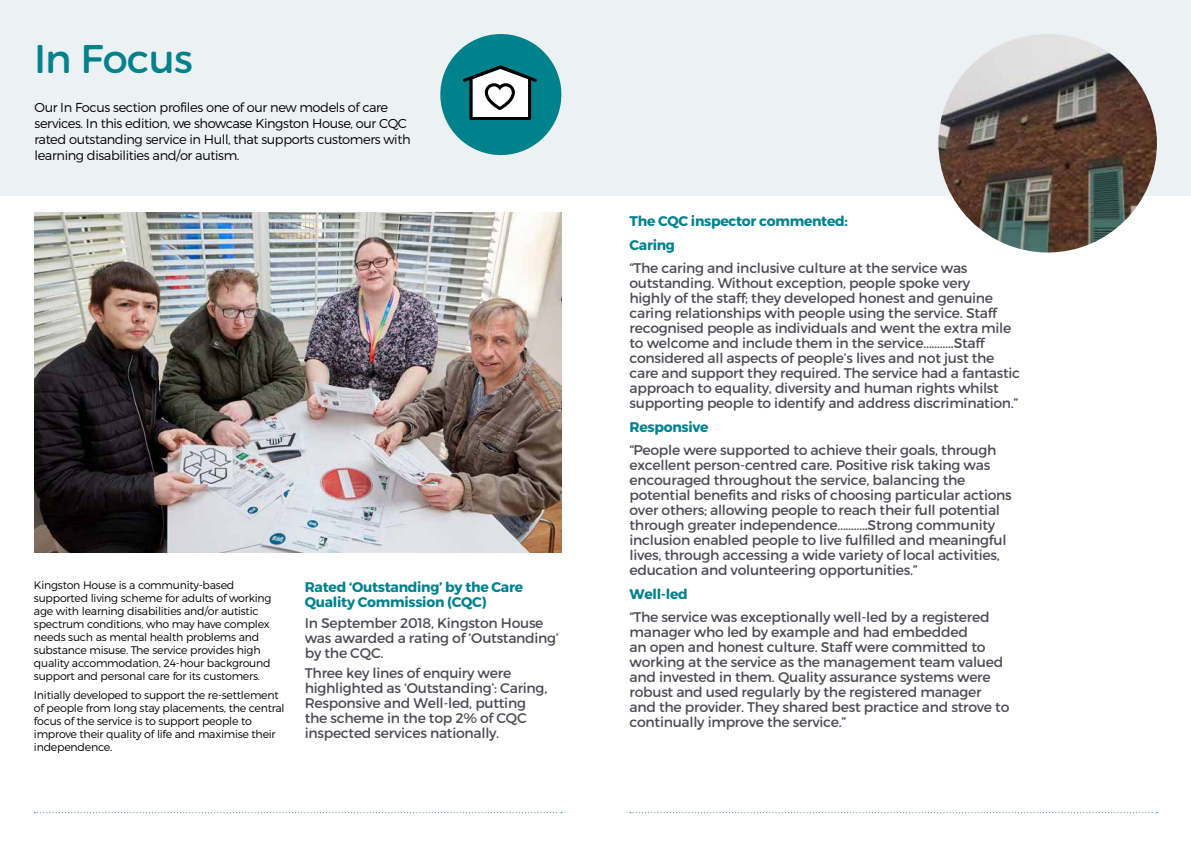
<style>
.page{position:relative;width:1191px;height:842px;background:#fff}
.page>*{position:absolute;margin:0;border:0;box-sizing:border-box;transform-origin:0 0}
.t1{font:40px "Trueno Round";letter-spacing:-.02em;color:#00828d}
.t2{font:14px/15px "Trueno Round";letter-spacing:-.02em;color:#4d4e56}
.t3{font:14px/15px "Trueno Round Bd";letter-spacing:-.02em;color:#00828d}
.t4{font:13px/16px "Trueno Lt";letter-spacing:-.03em;color:#000}
.t5{font:11px/13px "Trueno Lt";letter-spacing:-.02em;color:#000}
</style>
<div class="page">
<svg style="left:630px;top:812px;width:527px;height:1px"></svg>
<svg style="left:35px;top:812px;width:527px;height:1px"></svg>
<div style="left:0;top:0;width:1191px;height:196px;background:#ecf1f3"></div>
<svg style="left:440px;top:34px;width:122px;height:122px"></svg>
<img style="left:34px;top:213px;width:527px;height:339px">
<img style="left:938px;top:34px;width:219px;height:218px;border-radius:109px">
<h1 class="t1" style="left:34px;top:34px;width:160px">In Focus</h1>
<p class="t4" style="left:34px;top:99px;width:378px">Our In Focus section profiles one of our new models of care services. In this edition, we showcase Kingston House, our CQC rated outstanding service in Hull, that supports customers with learning disabilities and/or autism.</p>
<p class="t5" style="left:34px;top:578px;width:239px">Kingston House is a community-based supported living scheme for adults of working age with learning disabilities and/or autistic spectrum conditions, who may have complex needs such as mental health problems and substance misuse. The service provides high quality accommodation, 24-hour background support and personal care for its customers.</p>
<p class="t5" style="left:34px;top:688px;width:252px">Initially developed to support the re-settlement of people from long stay placements, the central focus of the service is to support people to improve their quality of life and maximise their independence.</p>
<p class="t3" style="left:305px;top:580px;width:220px">Rated ‘Outstanding’ by the Care<br>Quality Commission (CQC)</p>
<p class="t2" style="left:305px;top:615px;width:256px">In September 2018, Kingston House was awarded a rating of ‘Outstanding’ by the CQC.</p>
<p class="t2" style="left:305px;top:666px;width:244px">Three key lines of enquiry were highlighted as ‘Outstanding’: Caring, Responsive and Well-led, putting the scheme in the top 2% of CQC inspected services nationally.</p>
<p class="t3" style="left:629px;top:210px;width:220px;line-height:23.5px">The CQC inspector commented:<br>Caring</p>
<p class="t2" style="left:629px;top:261px;width:392px">“The caring and inclusive culture at the service was outstanding. Without exception, people spoke very<br>highly of the staff; they developed honest and genuine caring relationships with people using the service. Staff recognised people as individuals and went the extra mile to welcome and include them in the service………..Staff considered all aspects of people’s lives and not just the care and support they required. The service had a fantastic approach to equality, diversity and human rights whilst supporting people to identify and address discrimination.”</p>
<p class="t3" style="left:629px;top:419px;width:81px">Responsive</p>
<p class="t2" style="left:629px;top:443px;width:384px">“People were supported to achieve their goals, through excellent person-centred care. Positive risk taking was encouraged throughout the service, balancing the potential benefits and risks of choosing particular actions over others; allowing people to reach their full potential through greater independence………..Strong community inclusion enabled people to live fulfilled and meaningful lives, through accessing a wide variety of local activities, education and volunteering opportunities.”</p>
<p class="t3" style="left:629px;top:586px;width:60px">Well-led</p>
<p class="t2" style="left:629px;top:610px;width:381px">“The service was exceptionally well-led by a registered manager who led by example and had embedded<br>an open and honest culture. Staff were committed to working at the service as the management team valued and invested in them. Quality assurance systems were robust and used regularly by the registered manager and the provider. They shared best practice and strove to continually improve the service.”</p>
</div>
